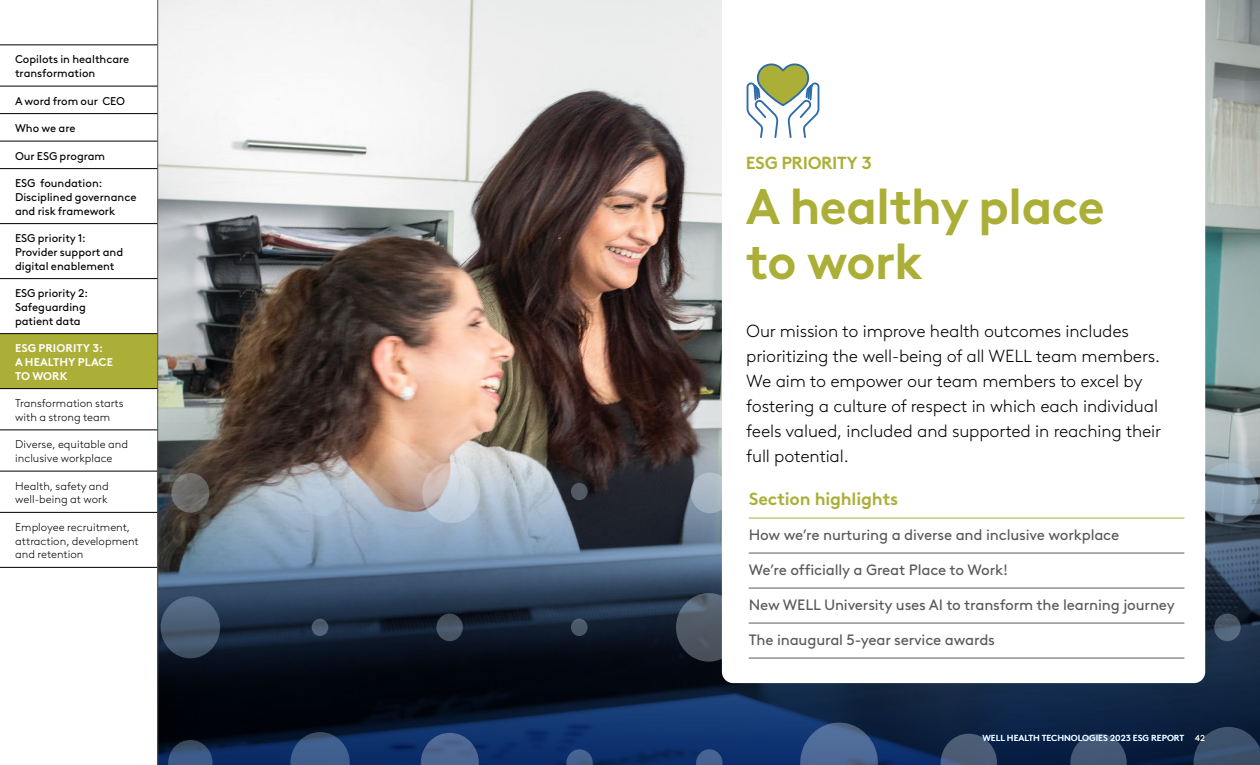
<style>
.page{position:relative;width:1260px;height:765px;background:#fff}
.page>*{position:absolute;margin:0;border:0;box-sizing:border-box;transform-origin:0 0}
.t1{font:700 50px/55px "Brown LL";letter-spacing:-.02em;color:#acaf37}
.t2{font:300 17.5px/25px "Brown LL";letter-spacing:-.01em;color:#000}
.Body_copy__no_space_before{font:700 17.5px "Brown LL";letter-spacing:-.01em;color:#acaf37}
.Body_copy__no_space_before-2{font:15px "Brown LL";letter-spacing:-.01em;color:#585a58}
.t3{font:11.25px/13.8px "Brown LL";color:#000}
.t4{font:300 11.25px/13.8px "Brown LL";color:#000}
.t5{font:700 11.25px/13.8px "Brown LL";letter-spacing:.01em;color:#fff}
.t6{font:500 8.75px "Brown LL";color:#fff}
</style>
<div class="page">
<img style="left:159px;top:0;width:1101px;height:423px">
<img style="left:159px;top:423px;width:1101px;height:342px">
<svg style="left:422px;top:463px;width:58px;height:60px;background:#c8cad0"></svg>
<svg style="left:941px;top:734px;width:56px;height:31px;background:#3e506c"></svg>
<svg style="left:1070px;top:734px;width:57px;height:31px;background:#374c6a"></svg>
<svg style="left:421px;top:733px;width:58px;height:32px;background:#405b8a"></svg>
<div style="left:691px;top:473px;width:39px;height:40px;background:#aab8c4;border-radius:50%"></div>
<svg style="left:1200px;top:463px;width:58px;height:60px;background:#8498a7"></svg>
<svg style="left:300px;top:470px;width:44px;height:46px;background:#b2c2d1"></svg>
<svg style="left:168px;top:740px;width:45px;height:25px"></svg>
<svg style="left:1194px;top:727px;width:66px;height:38px;background:#324762"></svg>
<svg style="left:171px;top:473px;width:38px;height:40px"></svg>
<div style="left:312px;top:619px;width:16px;height:17px;background:#4d5e70;border-radius:50%"></div>
<div style="left:571px;top:483px;width:17px;height:17px;background:#535a64;border-radius:50%"></div>
<div style="left:571px;top:619px;width:17px;height:17px;background:#495869;border-radius:50%"></div>
<svg style="left:161px;top:596px;width:59px;height:62px;background:#495d73"></svg>
<svg style="left:290px;top:732px;width:60px;height:33px;background:#324f7b"></svg>
<svg style="left:800px;top:723px;width:78px;height:42px;background:#425d8a"></svg>
<svg style="left:676px;top:593px;width:66px;height:69px;background:#505a66"></svg>
<svg style="left:436px;top:614px;width:27px;height:27px"></svg>
<svg style="left:566px;top:749px;width:27px;height:16px"></svg>
<svg style="left:696px;top:749px;width:27px;height:16px"></svg>
<svg style="left:1214px;top:614px;width:27px;height:27px"></svg>
<svg style="left:722px;top:0;width:483px;height:683px"></svg>
<hr style="left:749px;top:518px;width:435px;height:1px;background:#acaf37">
<hr style="left:749px;top:553px;width:435px;height:1px;background:#585a58">
<hr style="left:749px;top:588px;width:435px;height:1px;background:#585a58">
<hr style="left:749px;top:623px;width:435px;height:1px;background:#585a58">
<hr style="left:749px;top:658px;width:435px;height:1px;background:#585a58">
<svg style="left:746px;top:60px;width:74px;height:79px"></svg>
<div style="left:0;top:334px;width:158px;height:54px;background:#acaf37"></div>
<hr style="left:0;top:45px;width:158px;height:1px;background:#000">
<hr style="left:0;top:86px;width:158px;height:1px;background:#000">
<hr style="left:0;top:113px;width:158px;height:1px;background:#000">
<hr style="left:0;top:141px;width:158px;height:1px;background:#000">
<hr style="left:0;top:168px;width:158px;height:1px;background:#000">
<hr style="left:0;top:223px;width:158px;height:1px;background:#000">
<hr style="left:0;top:278px;width:158px;height:1px;background:#000">
<hr style="left:0;top:333px;width:158px;height:1px;background:#000">
<hr style="left:0;top:388px;width:158px;height:1px;background:#000">
<hr style="left:0;top:430px;width:158px;height:1px;background:#000">
<hr style="left:0;top:471px;width:158px;height:1px;background:#000">
<hr style="left:0;top:512px;width:158px;height:1px;background:#000">
<hr style="left:0;top:567px;width:158px;height:1px;background:#000">
<hr style="left:158px;top:0;width:1px;height:765px;background:#585a58">
<p class="t3" style="left:15px;top:52px;width:116px">Copilots in healthcare transformation</p>
<p class="t3" style="left:15px;top:93px;width:112px">A word from our CEO</p>
<p class="t3" style="left:15px;top:121px;width:62px">Who we are</p>
<p class="t3" style="left:15px;top:148px;width:92px">Our ESG program</p>
<p class="t3" style="left:15px;top:176px;width:123px">ESG foundation:<br>Disciplined governance and risk framework</p>
<p class="t3" style="left:15px;top:231px;width:110px">ESG priority 1:<br>Provider support and digital enablement</p>
<p class="t3" style="left:15px;top:286px;width:75px">ESG priority 2:<br>Safeguarding patient data</p>
<p class="t5" style="left:15px;top:340px;width:99px">ESG PRIORITY 3:<br>A HEALTHY PLACE<br>TO WORK</p>
<p class="t4" style="left:15px;top:396px;width:110px">Transformation starts with a strong team</p>
<p class="t4" style="left:15px;top:437px;width:114px">Diverse, equitable and inclusive workplace</p>
<p class="t4" style="left:15px;top:478px;width:95px">Health, safety and well-being at work</p>
<p class="t4" style="left:15px;top:519px;width:125px">Employee recruitment, attraction, development and retention</p>
<p class="Body_copy__no_space_before" style="left:746px;top:150px;width:128px">ESG PRIORITY 3</p>
<p class="t1" style="left:746px;top:175px;width:361px">A healthy place to work</p>
<p class="t2" style="left:746px;top:317px;width:416px">Our mission to improve health outcomes includes prioritizing the well-being of all WELL team members.<br>We aim to empower our team members to excel by fostering a culture of respect in which each individual feels valued, included and supported in reaching their full potential.</p>
<p class="Body_copy__no_space_before" style="left:749px;top:486px;width:151px">Section highlights</p>
<p class="Body_copy__no_space_before-2" style="left:749px;top:524px;width:372px">How we’re nurturing a diverse and inclusive workplace</p>
<p class="Body_copy__no_space_before-2" style="left:749px;top:559px;width:261px">We’re officially a Great Place to Work!</p>
<p class="Body_copy__no_space_before-2" style="left:749px;top:594px;width:428px">New WELL University uses AI to transform the learning journey</p>
<p class="Body_copy__no_space_before-2" style="left:749px;top:629px;width:248px">The inaugural 5-year service awards</p>
<p class="t6" style="left:982px;top:731px;width:224px">WELL HEALTH TECHNOLOGIES 2023 ESG REPORT 42</p>
</div>
